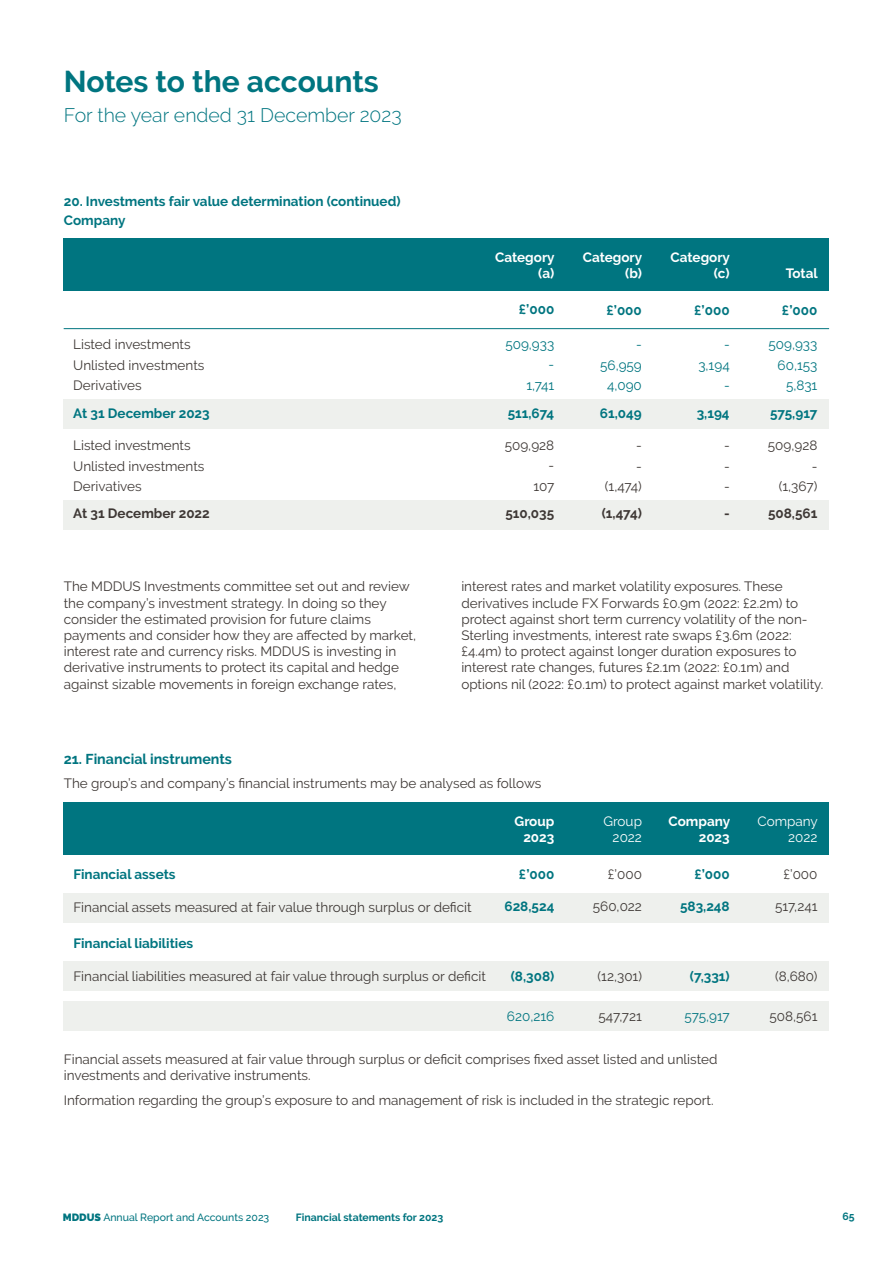
<style>
.page{position:relative;width:893px;height:1263px;background:#fff}
.page>*{position:absolute;margin:0;border:0;box-sizing:border-box;transform-origin:0 0}
.t1{font:700 30px "Raleway";letter-spacing:-.005em;color:#007580}
.t2{font:300 19.5px "Raleway";color:#007580}
.t3{font:700 14.25px "Raleway";color:#007580}
.t4{font:13.5px/16.2px "Raleway";color:#3e3835}
.t5{font:700 13.5px "Raleway";color:#007580}
.t6{font:13.5px "Raleway";color:#007580}
.t7{font:700 13.5px "Raleway";color:#fff}
.t8{font:700 13.5px "Raleway";color:#3e3835}
.t9{font:13.5px "Raleway";color:#fff}
.t10{font:500 10.5px "Raleway";color:#007580}
.t11{font:700 10.5px "Raleway";color:#007580}
.s1{font-weight:900}
</style>
<div class="page">
<div style="left:64px;top:893px;width:765px;height:30px;background:#eef0ed"></div>
<div style="left:64px;top:961px;width:765px;height:30px;background:#eef0ed"></div>
<div style="left:64px;top:1001px;width:765px;height:30px;background:#eef0ed"></div>
<div style="left:64px;top:803px;width:765px;height:52px;background:#007580"></div>
<div style="left:64px;top:500px;width:765px;height:29px;background:#eef0ed"></div>
<div style="left:64px;top:399px;width:765px;height:29px;background:#eef0ed"></div>
<div style="left:64px;top:238px;width:765px;height:53px;background:#007580"></div>
<hr style="left:64px;top:328px;width:765px;height:1px;background:#007580">
<p class="t1" style="left:64px;top:65px;width:317px">Notes to the accounts</p>
<p class="t2" style="left:64px;top:104px;width:339px">For the year ended 31 December 2023</p>
<p class="t5" style="left:64px;top:193px;width:338px">20. Investments fair value determination (continued)</p>
<p class="t5" style="left:64px;top:213px;width:63px">Company</p>
<p class="t4" style="left:73px;top:336px;width:119px">Listed investments</p>
<p class="t7" style="left:495px;top:249px;width:61px">Category</p>
<p class="t7" style="left:538px;top:265px;width:18px">(a)</p>
<p class="t7" style="left:786px;top:265px;width:34px">Total</p>
<p class="t7" style="left:583px;top:249px;width:61px">Category</p>
<p class="t7" style="left:625px;top:265px;width:18px">(b)</p>
<p class="t7" style="left:671px;top:249px;width:61px">Category</p>
<p class="t7" style="left:714px;top:265px;width:17px">(c)</p>
<p class="t5" style="left:519px;top:302px;width:37px">£’000</p>
<p class="t6" style="left:505px;top:336px;width:50px">509,933</p>
<p class="t5" style="left:606px;top:302px;width:37px">£’000</p>
<p class="t5" style="left:694px;top:302px;width:37px">£’000</p>
<p class="t6" style="left:636px;top:336px;width:7px">-</p>
<p class="t6" style="left:724px;top:336px;width:7px">-</p>
<p class="t6" style="left:768px;top:336px;width:50px">509,933</p>
<p class="t5" style="left:782px;top:302px;width:37px">£’000</p>
<p class="t4" style="left:73px;top:357px;width:133px">Unlisted investments</p>
<p class="t6" style="left:549px;top:357px;width:7px">-</p>
<p class="t6" style="left:600px;top:357px;width:43px">56,959</p>
<p class="t6" style="left:698px;top:357px;width:33px">3,194</p>
<p class="t6" style="left:778px;top:357px;width:41px">60,153</p>
<p class="t4" style="left:73px;top:377px;width:70px">Derivatives</p>
<p class="t6" style="left:526px;top:377px;width:29px">1,741</p>
<p class="t6" style="left:607px;top:378px;width:36px">4,090</p>
<p class="t6" style="left:724px;top:378px;width:7px">-</p>
<p class="t6" style="left:786px;top:378px;width:33px">5,831</p>
<p class="t5" style="left:73px;top:405px;width:138px">At 31 December 2023</p>
<p class="t5" style="left:508px;top:405px;width:48px">511,674</p>
<p class="t5" style="left:600px;top:406px;width:43px">61,049</p>
<p class="t5" style="left:697px;top:406px;width:34px">3,194</p>
<p class="t5" style="left:770px;top:406px;width:49px">575,917</p>
<p class="t4" style="left:73px;top:437px;width:119px">Listed investments</p>
<p class="t4" style="left:505px;top:437px;width:51px">509,928</p>
<p class="t4" style="left:636px;top:437px;width:7px">-</p>
<p class="t4" style="left:724px;top:437px;width:7px">-</p>
<p class="t4" style="left:768px;top:437px;width:51px">509,928</p>
<p class="t4" style="left:73px;top:458px;width:133px">Unlisted investments</p>
<p class="t4" style="left:549px;top:457px;width:7px">-</p>
<p class="t4" style="left:636px;top:458px;width:7px">-</p>
<p class="t4" style="left:724px;top:458px;width:7px">-</p>
<p class="t4" style="left:812px;top:458px;width:7px">-</p>
<p class="t4" style="left:73px;top:478px;width:70px">Derivatives</p>
<p class="t4" style="left:533px;top:478px;width:22px">107</p>
<p class="t4" style="left:605px;top:478px;width:38px">(1,474)</p>
<p class="t4" style="left:724px;top:478px;width:7px">-</p>
<p class="t4" style="left:779px;top:478px;width:40px">(1,367)</p>
<p class="t8" style="left:73px;top:506px;width:138px">At 31 December 2022</p>
<p class="t8" style="left:505px;top:506px;width:50px">510,035</p>
<p class="t8" style="left:602px;top:506px;width:42px">(1,474)</p>
<p class="t8" style="left:724px;top:506px;width:7px">-</p>
<p class="t8" style="left:768px;top:506px;width:51px">508,561</p>
<p class="t4" style="left:64px;top:578px;width:354px">The MDDUS Investments committee set out and review the company’s investment strategy. In doing so they consider the estimated provision for future claims payments and consider how they are affected by market, interest rate and currency risks. MDDUS is investing in derivative instruments to protect its capital and hedge against sizable movements in foreign exchange rates,</p>
<p class="t4" style="left:461px;top:578px;width:364px">interest rates and market volatility exposures. These derivatives include FX Forwards £0.9m (2022: £2.2m) to protect against short term currency volatility of the non-Sterling investments, interest rate swaps £3.6m (2022: £4.4m) to protect against longer duration exposures to interest rate changes, futures £2.1m (2022: £0.1m) and options nil (2022: £0.1m) to protect against market volatility.</p>
<p class="t3" style="left:64px;top:751px;width:170px">21. Financial instruments</p>
<p class="t4" style="left:64px;top:775px;width:479px">The group’s and company’s financial instruments may be analysed as follows</p>
<p class="t7" style="left:515px;top:813px;width:41px">Group</p>
<p class="t7" style="left:523px;top:830px;width:33px">2023</p>
<p class="t9" style="left:604px;top:813px;width:40px">Group</p>
<p class="t9" style="left:613px;top:830px;width:31px">2022</p>
<p class="t7" style="left:668px;top:814px;width:63px">Company</p>
<p class="t7" style="left:699px;top:830px;width:33px">2023</p>
<p class="t9" style="left:757px;top:813px;width:62px">Company</p>
<p class="t9" style="left:788px;top:830px;width:31px">2022</p>
<p class="t5" style="left:73px;top:866px;width:104px">Financial assets</p>
<p class="t5" style="left:519px;top:866px;width:37px">£’000</p>
<p class="t4" style="left:608px;top:866px;width:36px">£’000</p>
<p class="t5" style="left:694px;top:866px;width:37px">£’000</p>
<p class="t4" style="left:783px;top:866px;width:36px">£’000</p>
<p class="t4" style="left:73px;top:899px;width:400px">Financial assets measured at fair value through surplus or deficit</p>
<p class="t5" style="left:504px;top:899px;width:51px">628,524</p>
<p class="t4" style="left:593px;top:898px;width:51px">560,022</p>
<p class="t5" style="left:680px;top:899px;width:51px">583,248</p>
<p class="t4" style="left:775px;top:898px;width:44px">517,241</p>
<p class="t5" style="left:73px;top:935px;width:121px">Financial liabilities</p>
<p class="t4" style="left:73px;top:968px;width:414px">Financial liabilities measured at fair value through surplus or deficit</p>
<p class="t5" style="left:511px;top:968px;width:45px">(8,308)</p>
<p class="t6" style="left:507px;top:1008px;width:49px">620,216</p>
<p class="t4" style="left:598px;top:968px;width:46px">(12,301)</p>
<p class="t4" style="left:599px;top:1008px;width:45px">547,721</p>
<p class="t5" style="left:690px;top:968px;width:41px">(7,331)</p>
<p class="t6" style="left:685px;top:1008px;width:47px">575,917</p>
<p class="t4" style="left:775px;top:968px;width:44px">(8,680)</p>
<p class="t4" style="left:770px;top:1008px;width:49px">508,561</p>
<p class="t4" style="left:64px;top:1051px;width:655px">Financial assets measured at fair value through surplus or deficit comprises fixed asset listed and unlisted investments and derivative instruments.</p>
<p class="t4" style="left:64px;top:1092px;width:651px">Information regarding the group’s exposure to and management of risk is included in the strategic report.</p>
<p class="t10" style="left:63px;top:1211px;width:208px"><span class="s1">MDDUS</span> Annual Report and Accounts 2023</p>
<p class="t11" style="left:296px;top:1211px;width:149px">Financial statements for 2023</p>
<p class="t11" style="left:843px;top:1210px;width:14px">65</p>
</div>
